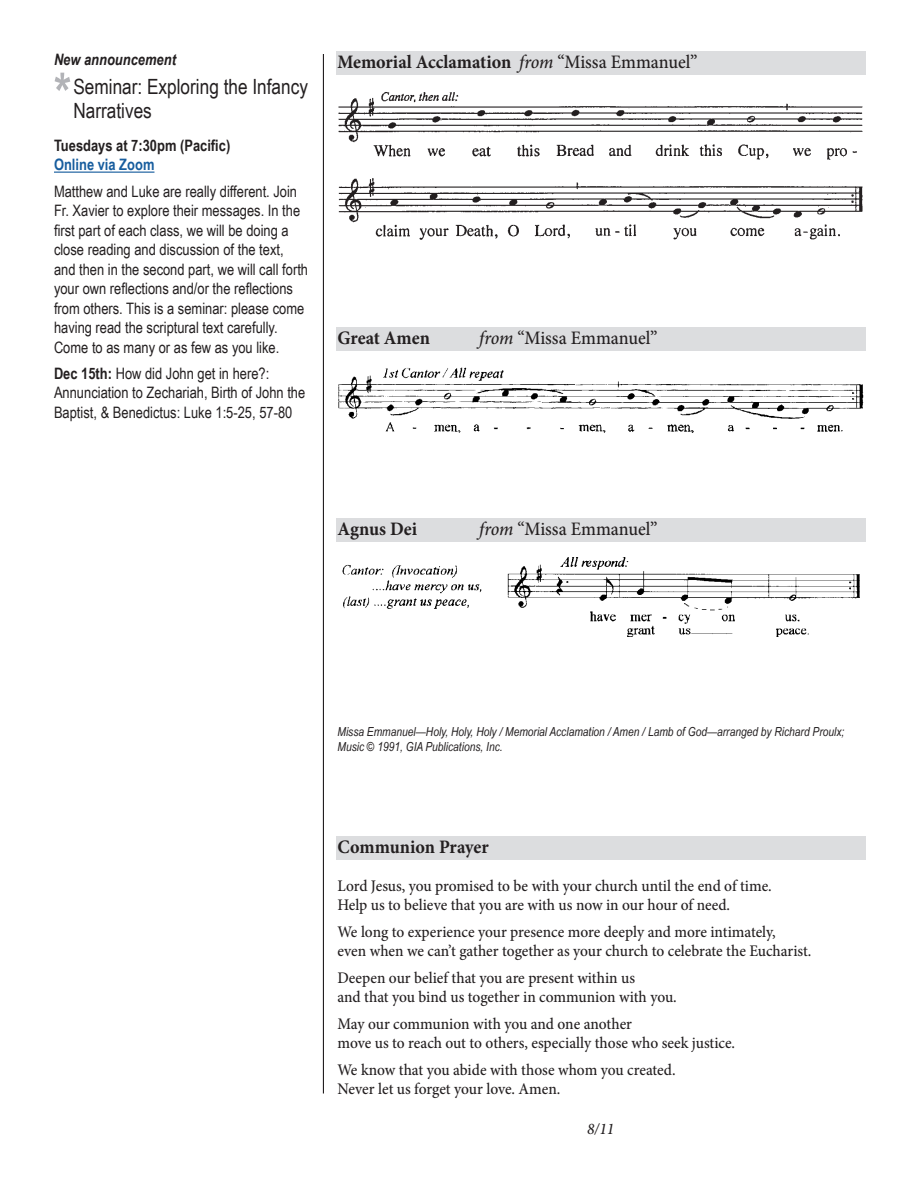
<style>
.page{position:relative;width:918px;height:1188px;background:#fff}
.page>*{position:absolute;margin:0;border:0;box-sizing:border-box;transform-origin:0 0}
.t1{font:700 54px "Arial Narrow";color:#b2b3b7}
.t2{font:21px/24px "Arial Narrow";color:#231f20}
.Music_Label{font:700 19.05px "Minion Pro";letter-spacing:-.01em;color:#231f20;scale:.95 1}
.Music_Label-2{font:500 19.05px "Minion Pro";letter-spacing:-.005em;color:#231f20;scale:.95 1}
.Lyrics{font:500 16.2px/18.5px "Minion Pro";letter-spacing:-.005em;color:#231f20;scale:.95 1}
.t3{font:italic 500 16.2px "Minion Pro";color:#231f20;scale:.95 1}
.announcement_text_mu{font:15.75px/19.5px "Arial Narrow";color:#231f20}
.announcement_text_mu-2{font:700 15.75px/19.5px "Arial Narrow";color:#231f20}
.announcement_highlig{font:italic 700 15.75px "Arial Narrow";color:#231f20}
.music_credit{font:italic 12.45px/15px "Arial Narrow";color:#231f20}
.s1{color:#175d9e}
.s2{font-weight:700}
.s3{font-weight:500;font-style:italic}
.s4{font-weight:500}
.s5{font-style:italic}
</style>
<div class="page">
<hr style="left:323px;top:54px;width:1px;height:1040px;background:#231f20">
<div style="left:336px;top:836px;width:530px;height:23px;background:#dcdddf"></div>
<div style="left:336px;top:51px;width:530px;height:24px;background:#dcdddf"></div>
<img style="left:338px;top:92px;width:525px;height:148px">
<div style="left:336px;top:327px;width:530px;height:23px;background:#dcdddf"></div>
<img style="left:338px;top:367px;width:526px;height:66px">
<div style="left:336px;top:518px;width:530px;height:24px;background:#dcdddf"></div>
<img style="left:342px;top:557px;width:518px;height:80px">
<hr style="left:54px;top:172px;width:100px;height:1px;background:#175d9e">
<p class="announcement_highlig" style="left:54px;top:48px;width:123px">New announcement</p>
<p class="t1" style="left:54px;top:52px;width:19px">*</p>
<p class="t2" style="left:73px;top:74px;width:236px">Seminar: Exploring the Infancy<br>Narratives</p>
<p class="announcement_text_mu-2" style="left:54px;top:135px;width:178px">Tuesdays at 7:30pm (Pacific)<br><span class="s1">Online via Zoom</span></p>
<p class="announcement_text_mu" style="left:54px;top:181px;width:256px">Matthew and Luke are really different. Join Fr. Xavier to explore their messages. In the first part of each class, we will be doing a close reading and discussion of the text, and then in the second part, we will call forth your own reflections and/or the reflections from others. This is a seminar: please come having read the scriptural text carefully.<br>Come to as many or as few as you like.</p>
<p class="announcement_text_mu" style="left:54px;top:363px;width:253px"><span class="s2">Dec 15th:</span> How did John get in here?:<br>Annunciation to Zechariah, Birth of John the<br>Baptist, &amp; Benedictus: Luke 1:5-25, 57-80</p>
<p class="Music_Label" style="left:338px;top:49px;width:380px">Memorial Acclamation <span class="s3">from</span> <span class="s4">“Missa Emmanuel”</span></p>
<p class="Music_Label" style="left:338px;top:324px;width:99px">Great Amen</p>
<p class="Music_Label-2" style="left:479px;top:325px;width:189px"><span class="s5">from</span> “Missa Emmanuel”</p>
<p class="Music_Label" style="left:338px;top:516px;width:85px">Agnus Dei</p>
<p class="Music_Label-2" style="left:479px;top:516px;width:189px"><span class="s5">from</span> “Missa Emmanuel”</p>
<p class="music_credit" style="left:338px;top:723px;width:508px">Missa Emmanuel—Holy, Holy, Holy / Memorial Acclamation / Amen / Lamb of God—arranged by Richard Proulx;<br>Music © 1991, GIA Publications, Inc.</p>
<p class="Music_Label" style="left:338px;top:833px;width:161px">Communion Prayer</p>
<p class="Lyrics" style="left:338px;top:877px;width:459px">Lord Jesus, you promised to be with your church until the end of time.<br>Help us to believe that you are with us now in our hour of need.</p>
<p class="Lyrics" style="left:338px;top:923px;width:501px">We long to experience your presence more deeply and more intimately,<br>even when we can’t gather together as your church to celebrate the Eucharist.</p>
<p class="Lyrics" style="left:338px;top:969px;width:359px">Deepen our belief that you are present within us<br>and that you bind us together in communion with you.</p>
<p class="Lyrics" style="left:338px;top:1015px;width:420px">May our communion with you and one another<br>move us to reach out to others, especially those who seek justice.</p>
<p class="Lyrics" style="left:338px;top:1061px;width:357px">We know that you abide with those whom you created.<br>Never let us forget your love. Amen.</p>
<p class="t3" style="left:587px;top:1118px;width:30px">8/11</p>
</div>
